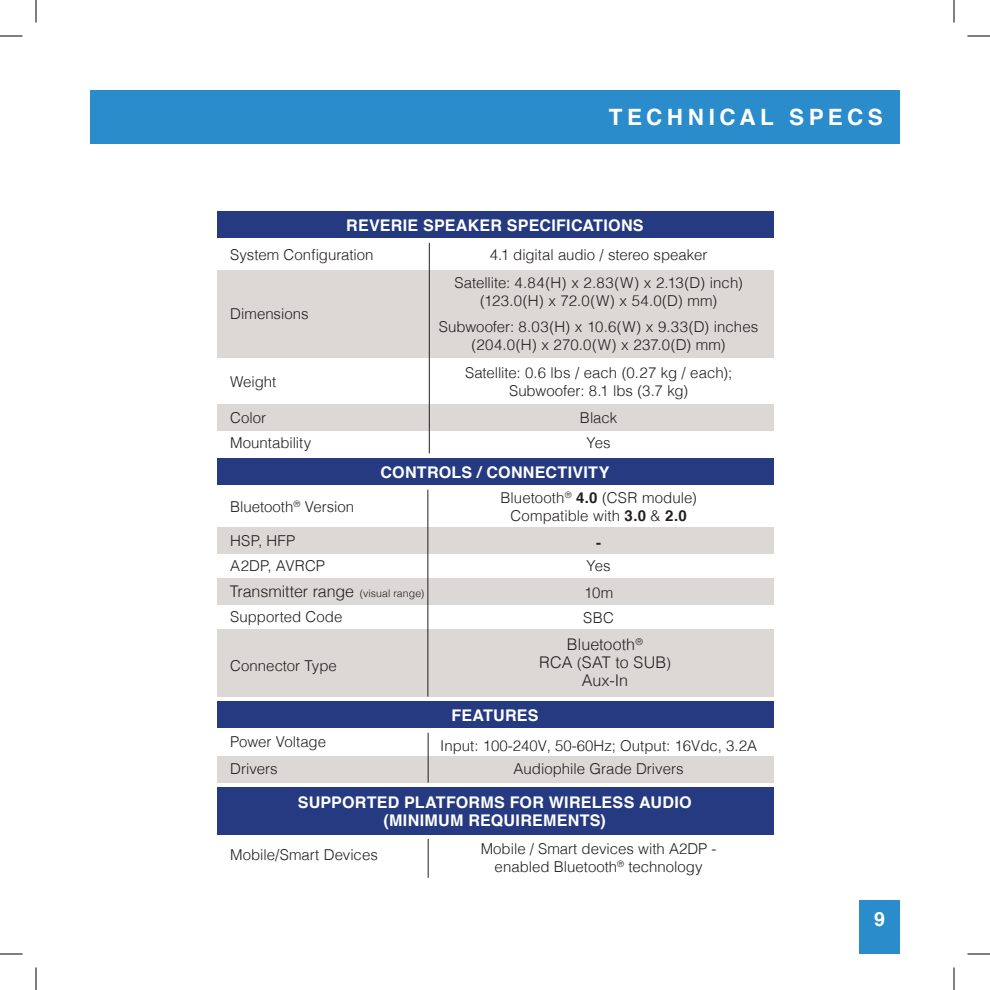
<style>
.page{position:relative;width:990px;height:990px;background:#fff}
.page>*{position:absolute;margin:0;border:0;box-sizing:border-box;transform-origin:0 0}
.t1{font:700 22.5px "Helvetica";letter-spacing:.195em;color:#fff}
.t2{font:700 19.5px "Helvetica";color:#fff}
.t3{font:700 16.05px "Helvetica";letter-spacing:.015em;color:#fff}
.t4{font:300 16.05px "Helvetica";letter-spacing:-.005em;color:#231f20}
.t5{font:300 16.05px "Helvetica";letter-spacing:.015em;color:#231f20}
.t6{font:300 15px/18px "Helvetica";color:#231f20;text-align:center}
.t7{font:300 15px "Helvetica";letter-spacing:.02em;color:#231f20}
.t8{font:700 15px "Helvetica";color:#231f20}
.s1{font-weight:700}
.s2{font-size:10.5px}
.s3{font-size:14.55px}
</style>
<div class="page">
<div style="left:217px;top:270px;width:556px;height:88px;background:#dcd8d5"></div>
<div style="left:217px;top:404px;width:556px;height:27px;background:#dcd8d5"></div>
<div style="left:217px;top:527px;width:556px;height:27px;background:#dcd8d5"></div>
<div style="left:217px;top:578px;width:556px;height:27px;background:#dcd8d5"></div>
<div style="left:217px;top:756px;width:556px;height:27px;background:#dcd8d5"></div>
<div style="left:217px;top:629px;width:556px;height:68px;background:#dcd8d5"></div>
<div style="left:217px;top:212px;width:556px;height:26px;background:#253a80"></div>
<div style="left:217px;top:701px;width:556px;height:27px;background:#253a80"></div>
<div style="left:217px;top:787px;width:556px;height:48px;background:#253a80"></div>
<hr style="left:429px;top:243px;width:1px;height:210px;background:#231f20">
<hr style="left:427px;top:490px;width:1px;height:207px;background:#231f20">
<hr style="left:428px;top:839px;width:1px;height:39px;background:#231f20">
<div style="left:860px;top:900px;width:40px;height:54px;background:#2a8ccb"></div>
<div style="left:90px;top:90px;width:810px;height:54px;background:#2a8ccb"></div>
<div style="left:217px;top:458px;width:556px;height:27px;background:#253a80"></div>
<hr style="left:428px;top:733px;width:1px;height:50px;background:#231f20">
<svg style="left:0;top:36px;width:22px;height:1px"></svg>
<svg style="left:968px;top:36px;width:22px;height:1px"></svg>
<svg style="left:0;top:954px;width:22px;height:1px"></svg>
<svg style="left:968px;top:954px;width:22px;height:1px"></svg>
<svg style="left:36px;top:0;width:1px;height:22px"></svg>
<svg style="left:36px;top:968px;width:1px;height:22px"></svg>
<svg style="left:954px;top:0;width:1px;height:22px"></svg>
<svg style="left:954px;top:968px;width:1px;height:22px"></svg>
<p class="t1" style="left:609px;top:99px;width:275px">TECHNICAL SPECS</p>
<p class="t3" style="left:346px;top:212px;width:299px">REVERIE SPEAKER SPECIFICATIONS</p>
<p class="t6" style="left:230px;top:245px;width:145px">System Configuration</p>
<p class="t6" style="left:490px;top:245px;width:219px">4.1 digital audio / stereo speaker</p>
<p class="t6" style="left:230px;top:303px;width:80px">Dimensions</p>
<p class="t6" style="left:230px;top:372px;width:48px">Weight</p>
<p class="t6" style="left:455px;top:272px;width:290px">Satellite: 4.84(H) x 2.83(W) x 2.13(D) inch)</p>
<p class="t6" style="left:480px;top:290px;width:239px">(123.0(H) x 72.0(W) x 54.0(D) mm)</p>
<p class="t6" style="left:439px;top:317px;width:321px">Subwoofer: 8.03(H) x 10.6(W) x 9.33(D) inches</p>
<p class="t7" style="left:472px;top:332px;width:255px">(204.0(H) x 270.0(W) x 237.0(D) mm)</p>
<p class="t6" style="left:465px;top:363px;width:269px">Satellite: 0.6 lbs / each (0.27 kg / each);</p>
<p class="t6" style="left:509px;top:381px;width:181px">Subwoofer: 8.1 lbs (3.7 kg)</p>
<p class="t6" style="left:230px;top:408px;width:38px">Color</p>
<p class="t6" style="left:580px;top:408px;width:39px">Black</p>
<p class="t6" style="left:230px;top:432px;width:83px">Mountability</p>
<p class="t6" style="left:587px;top:432px;width:25px">Yes</p>
<p class="t6" style="left:230px;top:497px;width:126px">Bluetooth<sup>®</sup> Version</p>
<p class="t3" style="left:380px;top:459px;width:231px">CONTROLS / CONNECTIVITY</p>
<p class="t6" style="left:500px;top:488px;width:198px">Bluetooth<sup>®</sup> <span class="s1">4.0</span> (CSR module)</p>
<p class="t6" style="left:510px;top:506px;width:178px">Compatible with <span class="s1">3.0</span> &amp; <span class="s1">2.0</span></p>
<p class="t6" style="left:230px;top:531px;width:67px">HSP, HFP</p>
<p class="t8" style="left:596px;top:530px;width:6px">-</p>
<p class="t6" style="left:230px;top:555px;width:96px">A2DP, AVRCP</p>
<p class="t6" style="left:587px;top:555px;width:26px">Yes</p>
<p class="t6" style="left:584px;top:583px;width:31px">10m</p>
<p class="t6" style="left:230px;top:607px;width:114px">Supported Code</p>
<p class="t6" style="left:583px;top:608px;width:32px">SBC</p>
<p class="t6" style="left:230px;top:655px;width:108px">Connector Type</p>
<p class="t4" style="left:230px;top:578px;width:196px">Transmitter range <span class="s2">(visual range)</span></p>
<p class="t4" style="left:567px;top:631px;width:78px">Bluetooth<sup>®</sup></p>
<p class="t5" style="left:539px;top:649px;width:133px">RCA <span class="s3">(</span>SAT to SUB<span class="s3">)</span></p>
<p class="t4" style="left:582px;top:667px;width:48px">Aux-In</p>
<p class="t3" style="left:451px;top:702px;width:89px">FEATURES</p>
<p class="t6" style="left:230px;top:731px;width:97px">Power Voltage</p>
<p class="t6" style="left:440px;top:736px;width:318px">Input: 100-240V, 50-60Hz; Output: 16Vdc, 3.2A</p>
<p class="t6" style="left:230px;top:759px;width:49px">Drivers</p>
<p class="t6" style="left:514px;top:759px;width:172px">Audiophile Grade Drivers</p>
<p class="t3" style="left:298px;top:789px;width:396px">SUPPORTED PLATFORMS FOR WIRELESS AUDIO</p>
<p class="t3" style="left:384px;top:807px;width:224px">(MINIMUM REQUIREMENTS)</p>
<p class="t6" style="left:230px;top:844px;width:149px">Mobile/Smart Devices</p>
<p class="t6" style="left:481px;top:839px;width:237px">Mobile / Smart devices with A2DP - enabled Bluetooth<sup>®</sup> technology</p>
<p class="t2" style="left:874px;top:903px;width:12px">9</p>
</div>
